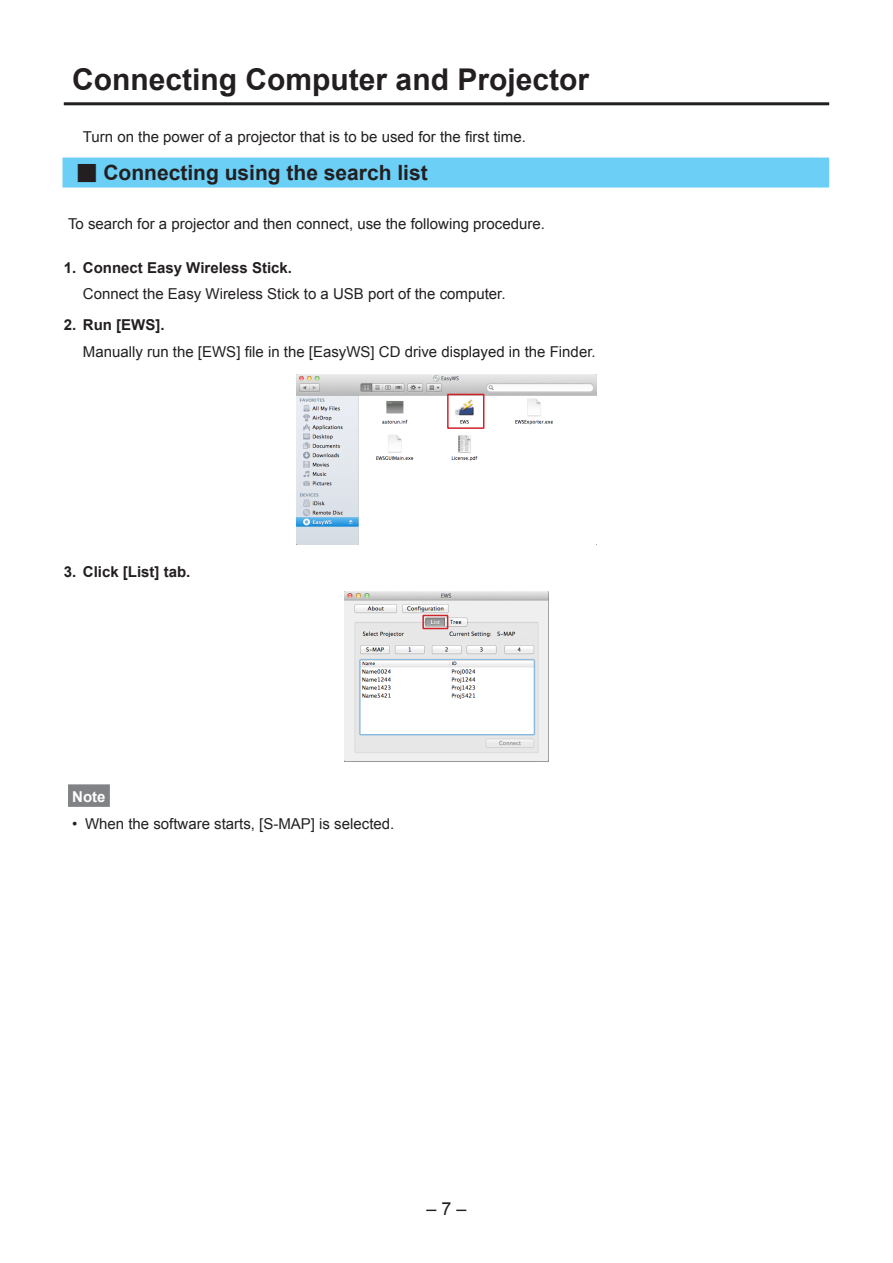
<style>
.page{position:relative;width:893px;height:1263px;background:#fff}
.page>*{position:absolute;margin:0;border:0;box-sizing:border-box;transform-origin:0 0}
.t1{font:700 30px "Arial";color:#231f20}
.t2{font:700 21px "Arial";color:#231f20}
.t3{font:18px "Arial";color:#231f20}
.t4{font:15px "Arial";color:#231f20}
.t5{font:700 15px "Arial";color:#231f20}
.t6{font:700 15px "Arial";color:#fff}
.s1{font-family:"Shin Go Pro"}
</style>
<div class="page">
<hr style="left:64px;top:102px;width:765px;height:3px;background:#231f20">
<div style="left:63px;top:158px;width:766px;height:30px;background:#6bcff6"></div>
<div style="left:68px;top:784px;width:42px;height:23px;background:#808285"></div>
<img style="left:297px;top:375px;width:299px;height:170px">
<div style="left:447px;top:394px;width:37px;height:35px;border:2px solid #d1232a"></div>
<img style="left:345px;top:591px;width:203px;height:170px">
<div style="left:422px;top:615px;width:26px;height:14px;border:2px solid #d1232a"></div>
<h1 class="t1" style="left:72px;top:59px;width:518px">Connecting Computer and Projector</h1>
<p class="t4" style="left:83px;top:127px;width:442px">Turn on the power of a projector that is to be used for the first time.</p>
<h2 class="t2" style="left:77px;top:159px;width:353px"><span class="s1">■</span> Connecting using the search list</h2>
<p class="t4" style="left:68px;top:214px;width:476px">To search for a projector and then connect, use the following procedure.</p>
<p class="t5" style="left:64px;top:258px;width:228px">1. Connect Easy Wireless Stick.</p>
<p class="t4" style="left:83px;top:284px;width:422px">Connect the Easy Wireless Stick to a USB port of the computer.</p>
<p class="t5" style="left:64px;top:315px;width:100px">2. Run [EWS].</p>
<p class="t4" style="left:83px;top:342px;width:512px">Manually run the [EWS] file in the [EasyWS] CD drive displayed in the Finder.</p>
<p class="t5" style="left:64px;top:562px;width:126px">3. Click [List] tab.</p>
<p class="t6" style="left:72px;top:787px;width:35px">Note</p>
<p class="t4" style="left:72px;top:814px;width:321px">• When the software starts, [S-MAP] is selected.</p>
<p class="t3" style="left:426px;top:1196px;width:42px">– 7 –</p>
</div>
